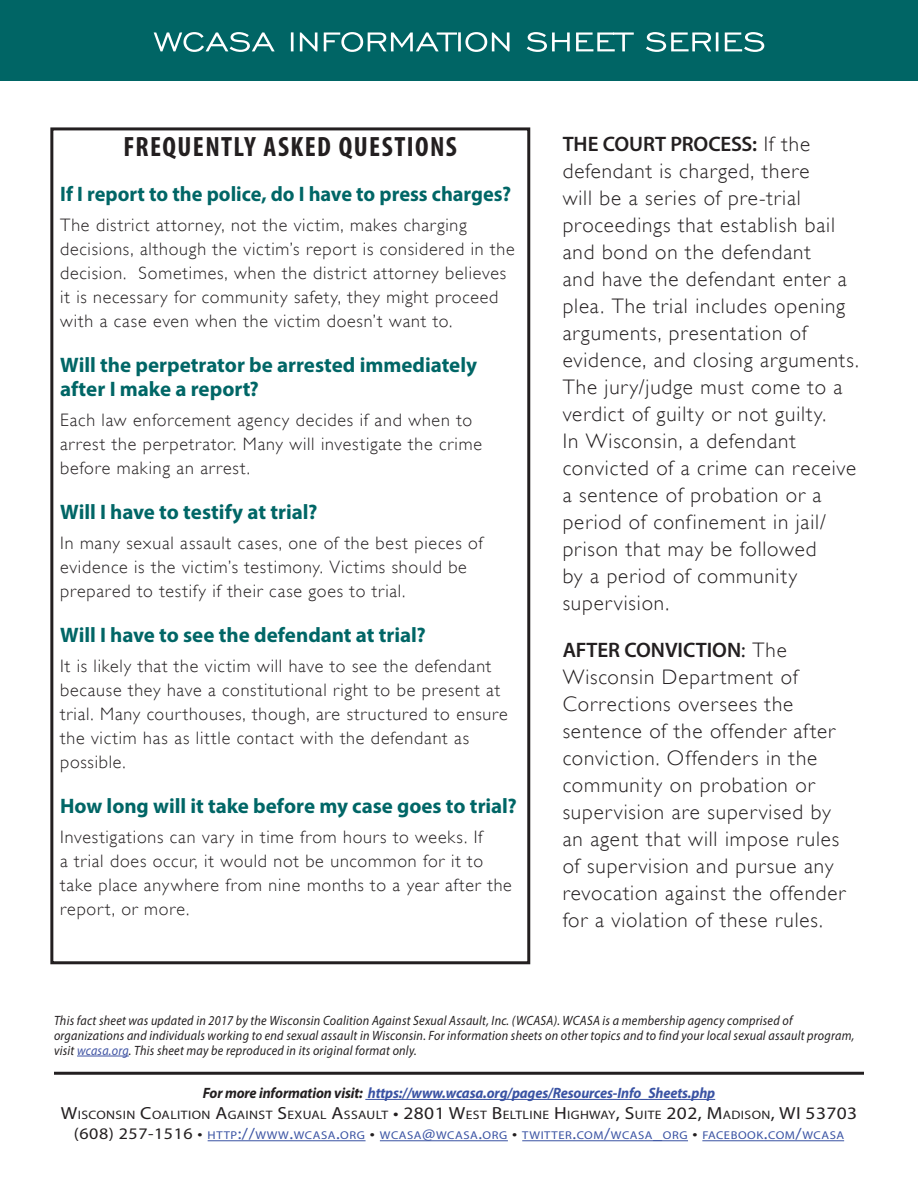
<style>
.page{position:relative;width:918px;height:1188px;background:#fff}
.page>*{position:absolute;margin:0;border:0;box-sizing:border-box;transform-origin:0 0}
.Break-out_Box_Title{font:700 condensed 28.05px "Myriad Pro";letter-spacing:.05em;color:#231f20}
.Body_Text{font:300 21px/27px "Gill Sans";letter-spacing:.04em;color:#231f20}
.Break-out_Box_sub-he{font:700 21px/24px "Myriad Pro";letter-spacing:-.005em;color:#066}
.Break-out_Box_text{font:300 18px/24px "Gill Sans";letter-spacing:.045em;color:#231f20}
.t1{font:16.2px "Myriad Pro";letter-spacing:.03em;color:#231f20;scale:1.11 1}
.Footer_text{font:italic 700 15px "Myriad Pro";letter-spacing:-.01em;color:#3a53a3;scale:.95 1}
.t2{font:italic 13.5px/15px "Myriad Pro";letter-spacing:.02em;color:#231f20;scale:.9 1}
.t3{font:12.3px "Myriad Pro";letter-spacing:.03em;color:#231f20;scale:1.11 1}
.t4{font:11.4px "Myriad Pro";letter-spacing:.045em;color:#3a53a3;scale:1.11 1}
.s1{font-family:"Myriad Pro";font-weight:600}
.s2{font-weight:400}
.s3{color:#3f53a3}
.s4{color:#231f20}
.s5{font-size:17.55px}
.s6{font-size:11.4px;color:#3a53a3}
.s7{color:#3a53a3}
.s8{font-size:16.2px}
.s9{font-size:16.2px;color:#231f20}
</style>
<div class="page">
<hr style="left:54px;top:1072px;width:810px;height:3px;background:#231f20">
<div style="left:0;top:0;width:918px;height:81px;background:#006565"></div>
<svg style="left:154px;top:32px;width:610px;height:20px"></svg>
<hr style="left:77px;top:1056px;width:52px;height:1px;background:#3f53a3">
<div style="left:50px;top:127px;width:480px;height:837px;border:3px solid #231f20"></div>
<hr style="left:208px;top:1140px;width:158px;height:1px;background:#3a53a3">
<hr style="left:380px;top:1140px;width:128px;height:1px;background:#3a53a3">
<hr style="left:522px;top:1140px;width:166px;height:1px;background:#3a53a3">
<hr style="left:702px;top:1140px;width:142px;height:1px;background:#3a53a3">
<hr style="left:365px;top:1099px;width:350px;height:1px;background:#3a53a3">
<p class="Break-out_Box_Title" style="left:124px;top:129px;width:335px">FREQUENTLY ASKED QUESTIONS</p>
<p class="Break-out_Box_sub-he" style="left:60px;top:181px;width:452px">If I report to the police, do I have to press charges?</p>
<p class="Break-out_Box_text" style="left:60px;top:213px;width:456px">The district attorney, not the victim, makes charging decisions, although the victim’s report is considered in the decision. Sometimes, when the district attorney believes it is necessary for community safety, they might proceed with a case even when the victim doesn’t want to.</p>
<p class="Break-out_Box_sub-he" style="left:60px;top:352px;width:419px">Will the perpetrator be arrested immediately after I make a report?</p>
<p class="Break-out_Box_text" style="left:60px;top:408px;width:423px">Each law enforcement agency decides if and when to arrest the perpetrator. Many will investigate the crime before making an arrest.</p>
<p class="Break-out_Box_sub-he" style="left:60px;top:499px;width:259px">Will I have to testify at trial?</p>
<p class="Break-out_Box_text" style="left:60px;top:531px;width:424px">In many sexual assault cases, one of the best pieces of evidence is the victim’s testimony. Victims should be prepared to testify if their case goes to trial.</p>
<p class="Break-out_Box_sub-he" style="left:60px;top:622px;width:367px">Will I have to see the defendant at trial?</p>
<p class="Break-out_Box_text" style="left:60px;top:654px;width:449px">It is likely that the victim will have to see the defendant because they have a constitutional right to be present at trial. Many courthouses, though, are structured to ensure the victim has as little contact with the defendant as possible.</p>
<p class="Break-out_Box_sub-he" style="left:60px;top:793px;width:458px">How long will it take before my case goes to trial?</p>
<p class="Break-out_Box_text" style="left:60px;top:825px;width:453px">Investigations can vary in time from hours to weeks. If<br>a trial does occur, it would not be uncommon for it to take place anywhere from nine months to a year after the report, or more.</p>
<p class="Body_Text" style="left:563px;top:130px;width:298px"><span class="s1">THE COURT PROCESS:</span> If the defendant is charged, there<br>will be a series of pre-trial proceedings that establish bail and bond on the defendant<br>and have the defendant enter a plea. The trial includes opening arguments, presentation of evidence, and closing arguments.<br>The jury/judge must come to a verdict of guilty or not guilty.<br>In Wisconsin, a defendant convicted of a crime can receive a sentence of probation or a period of confinement in jail/ prison that may be followed<br>by a period of community supervision.</p>
<p class="Body_Text" style="left:563px;top:636px;width:284px"><span class="s1">AFTER CONVICTION</span><span class="s2">:</span> The<br>Wisconsin Department of<br>Corrections oversees the sentence of the offender after conviction. Offenders in the community on probation or supervision are supervised by an agent that will impose rules of supervision and pursue any revocation against the offender for a violation of these rules.</p>
<p class="t2" style="left:54px;top:1012px;width:891px">This fact sheet was updated in 2017 by the Wisconsin Coalition Against Sexual Assault, Inc. (WCASA). WCASA is a membership agency comprised of organizations and individuals working to end sexual assault in Wisconsin. For information sheets on other topics and to find your local sexual assault program, visit <span class="s3">wcasa.org</span>. This sheet may be reproduced in its original format only.</p>
<p class="Footer_text" style="left:203px;top:1083px;width:541px"><span class="s4">For more information visit:</span> https://www.wcasa.org/pages/Resources-Info_Sheets.php</p>
<p class="t3" style="left:61px;top:1107px;width:719px"><span class="s5">W</span>ISCONSIN <span class="s5">C</span>OALITION <span class="s5">A</span>GAINST <span class="s5">S</span>EXUAL <span class="s5">A</span>SSAULT <span class="s5">• 2801 W</span>EST <span class="s5">B</span>ELTLINE <span class="s5">H</span>IGHWAY<span class="s5">, S</span>UITE <span class="s5">202, M</span>ADISON<span class="s5">, WI 53703</span></p>
<p class="t1" style="left:74px;top:1124px;width:175px">(608) 257-1516 • <span class="s6">HTTP</span><span class="s7">://</span><span class="s6">WWW</span></p>
<p class="t4" style="left:289px;top:1128px;width:501px"><span class="s8">.</span>WCASA<span class="s8">.</span>ORG <span class="s9">•</span> WCASA<span class="s8">@</span>WCASA<span class="s8">.</span>ORG <span class="s9">•</span> TWITTER<span class="s8">.</span>COM<span class="s8">/</span>WCASA<span class="s8">_</span>ORG <span class="s9">•</span> FACEBOOK<span class="s8">.</span>COM<span class="s8">/</span>WCASA</p>
</div>
